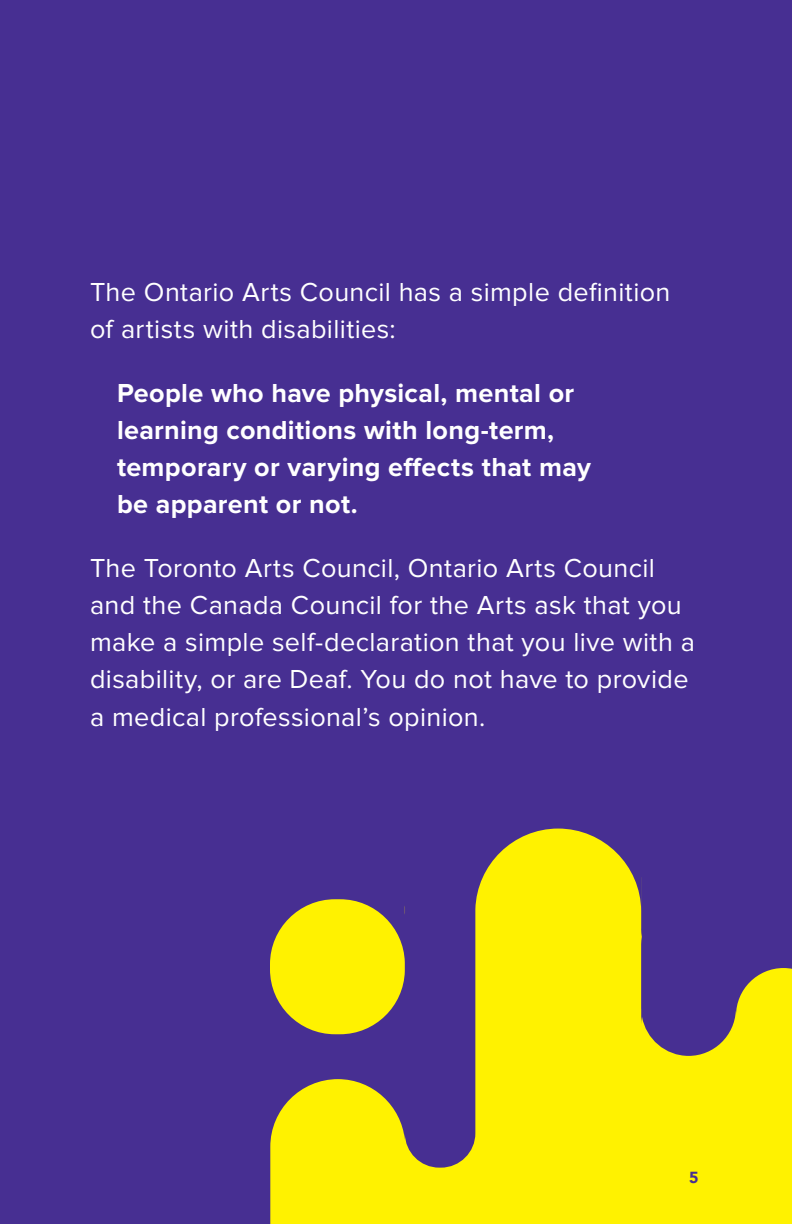
<style>
.page{position:relative;width:792px;height:1224px;background:#472f92}
.page>*{position:absolute;margin:0;border:0;box-sizing:border-box;transform-origin:0 0}
.Body_14_-_white{font:27px/37.2px "Proxima Nova";letter-spacing:.015em;color:#fff}
.Body_14_-_white-2{font:700 27px/37px "Proxima Nova";letter-spacing:.01em;color:#fff}
.t1{font:900 16px "Avenir";color:#472f92}
</style>
<div class="page">
<svg style="left:270px;top:829px;width:522px;height:395px;fill:#fff200"></svg>
<svg style="left:641px;top:877px;width:1px;height:67px"></svg>
<p class="Body_14_-_white" style="left:90px;top:274px;width:582px">The Ontario Arts Council has a simple definition of artists with disabilities:</p>
<p class="Body_14_-_white-2" style="left:117px;top:375px;width:475px">People who have physical, mental or learning conditions with long-term, temporary or varying effects that may be apparent or not.</p>
<p class="Body_14_-_white" style="left:90px;top:550px;width:607px">The Toronto Arts Council, Ontario Arts Council and the Canada Council for the Arts ask that you make a simple self-declaration that you live with a disability, or are Deaf. You do not have to provide a medical professional’s opinion.</p>
<p class="t1" style="left:689px;top:1164px;width:11px">5</p>
</div>
